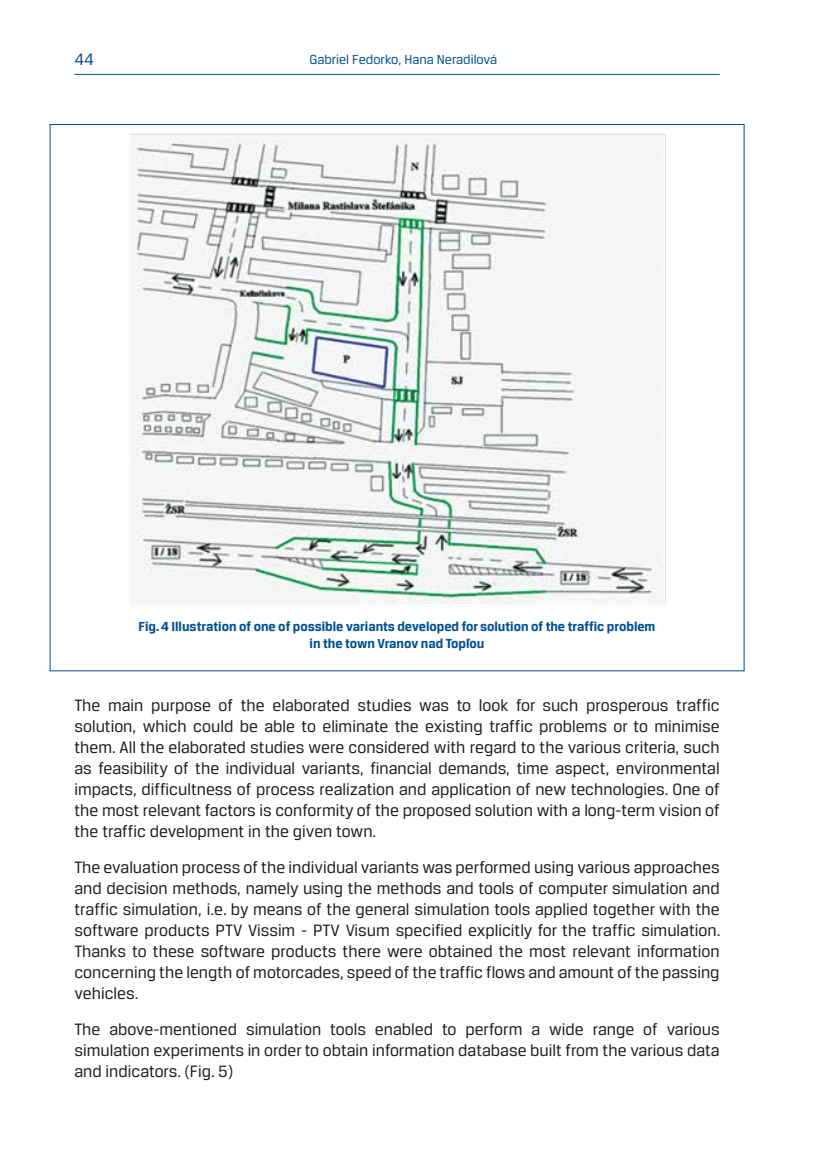
<style>
.page{position:relative;width:819px;height:1161px;background:#fff}
.page>*{position:absolute;margin:0;border:0;box-sizing:border-box;transform-origin:0 0}
.podstawowy_ang{font:17.5px/21px "Breuer Text";color:#1d1d1b;text-align:justify}
.t1{font:17.5px "Breuer Text";color:#005092}
.podst_ang{font:700 14px/16.8px "Breuer Text";color:#005092;text-align:center}
.t2{font:14px "Breuer Text";color:#005092}
</style>
<div class="page">
<hr style="left:74px;top:74px;width:645px;height:1px;background:#005092">
<img style="left:129px;top:133px;width:537px;height:472px">
<p class="t1" style="left:74px;top:50px;width:21px">44</p>
<p class="t2" style="left:309px;top:51px;width:189px">Gabriel Fedorko, Hana Neradilová</p>
<p class="podst_ang" style="left:138px;top:618px;width:518px">Fig. 4 Illustration of one of possible variants developed for solution of the traffic problem in the town Vranov nad Topľou</p>
<p class="podstawowy_ang" style="left:74px;top:695px;width:646px">The main purpose of the elaborated studies was to look for such prosperous traffic solution, which could be able to eliminate the existing traffic problems or to minimise them. All the elaborated studies were considered with regard to the various criteria, such as feasibility of the individual variants, financial demands, time aspect, environmental impacts, difficultness of process realization and application of new technologies. One of the most relevant factors is conformity of the proposed solution with a long-term vision of the traffic development in the given town.</p>
<p class="podstawowy_ang" style="left:74px;top:857px;width:647px">The evaluation process of the individual variants was performed using various approaches and decision methods, namely using the methods and tools of computer simulation and traffic simulation, i.e. by means of the general simulation tools applied together with the software products PTV Vissim - PTV Visum specified explicitly for the traffic simulation.<br>Thanks to these software products there were obtained the most relevant information concerning the length of motorcades, speed of the traffic flows and amount of the passing vehicles.</p>
<p class="podstawowy_ang" style="left:74px;top:1019px;width:646px">The above-mentioned simulation tools enabled to perform a wide range of various simulation experiments in order to obtain information database built from the various data and indicators. (Fig. 5)</p>
</div>
